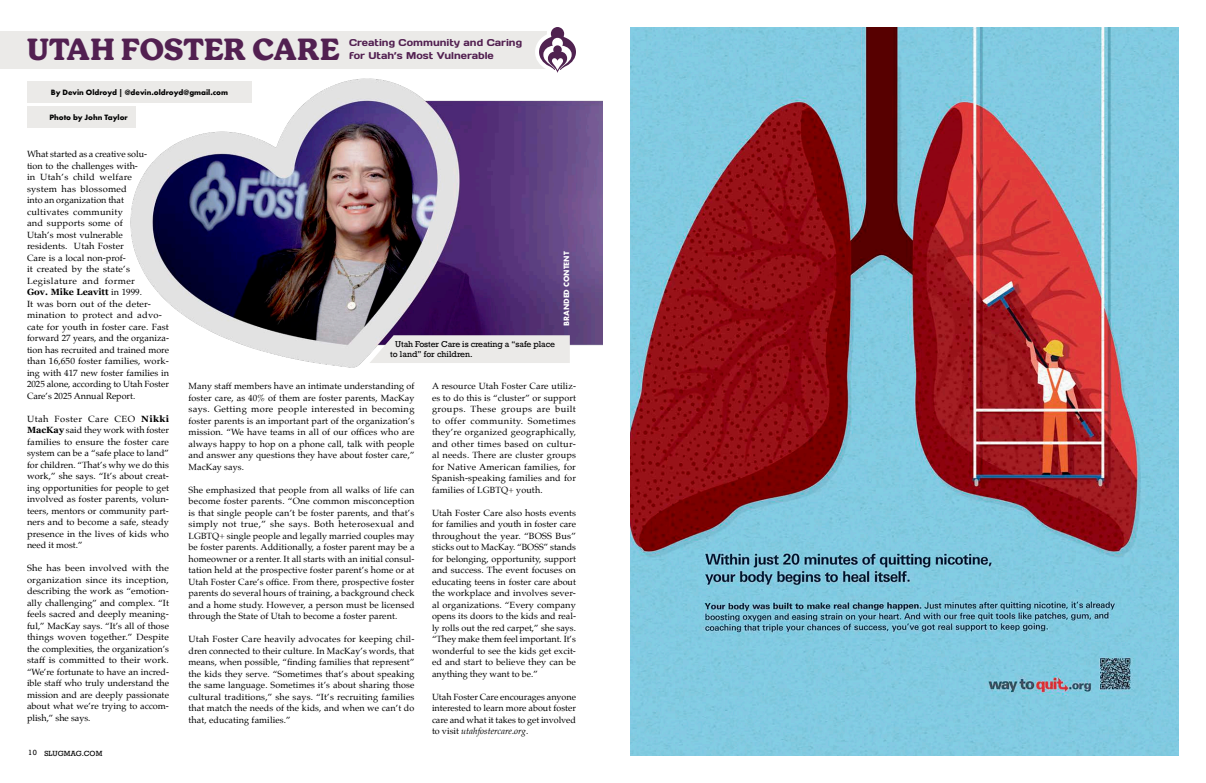
<style>
.page{position:relative;width:1206px;height:783px;background:#fff}
.page>*{position:absolute;margin:0;border:0;box-sizing:border-box;transform-origin:0 0}
.t1{font:700 29.2px "VC Henrietta Trial Semi";letter-spacing:.025em;color:#522051}
.t2{font:9.9px/12.6px "Days One";color:#522051}
.Issue-Body-Text{font:9px/11.5px "Palatino";letter-spacing:.01em;color:#000;text-align:justify}
.Issue-Body-Text-2{font:9px/11.5px "Palatino";letter-spacing:.01em;color:#000;text-align:justify;scale:1.04 1}
.t3{font:8px/9.6px "Rockwell";letter-spacing:-.01em;color:#000}
.Picture_Credit{font:700 8px "Futura PT";color:#000}
.Byline{font:700 8px "Futura PT";color:#000}
.BRANDED_CONTENT{font:700 8px "Futura PT";color:#fff}
.t4{font:7px "Rockwell";color:#000}
.s1{font-family:"Georgia";font-weight:700}
.s2{font-style:italic}
</style>
<div class="page">
<div style="left:0;top:31px;width:557px;height:38px;background:#ebeae8"></div>
<img style="left:130px;top:78px;width:473px;height:290px">
<svg style="left:369px;top:335px;width:201px;height:28px;background:#e7e5e5"></svg>
<div style="left:27px;top:81px;width:225px;height:22px;background:#ebeae8"></div>
<svg style="left:533px;top:27px;width:49px;height:53px"></svg>
<div style="left:27px;top:106px;width:109px;height:22px;background:#ebeae8"></div>
<img style="left:630px;top:27px;width:549px;height:729px">
<p class="t1" style="left:27px;top:31px;width:314px">UTAH FOSTER CARE</p>
<p class="t2" style="left:349px;top:37px;width:175px">Creating Community and Caring for Utah’s Most Vulnerable</p>
<p class="Picture_Credit" style="left:51px;top:87px;width:179px">By Devin Oldroyd | @devin.oldroyd@gmail.com</p>
<p class="Byline" style="left:50px;top:112px;width:80px">Photo by John Taylor</p>
<p class="Issue-Body-Text" style="left:27px;top:148px;width:144px;text-align:left">What started as a creative solu-<br>tion to the challenges with-<br>in Utah’s child welfare<br>system has blossomed<br>into an organization that<br>cultivates community<br>and supports some of<br>Utah’s most vulnerable<br>residents. Utah Foster<br>Care is a local non-prof-<br>it created by the state’s<br>Legislature and former<br><span class="s1">Gov. Mike Leavitt</span> in 1999.<br>It was born out of the deter&shy;mination to protect and advo&shy;cate for youth in foster care. Fast forward 27 years, and the organiza&shy;tion has recruited and trained more than 16,650 foster families, work&shy;ing with 417 new foster families in<br>2025 alone, according to Utah Foster<br>Care’s 2025 Annual Report.</p>
<p class="Issue-Body-Text-2" style="left:27px;top:413px;width:138px">Utah Foster Care CEO <span class="s1">Nikki MacKay</span> said they work with foster families to ensure the foster care system can be a “safe place to land” for children. “That’s why we do this work,” she says. “It’s about creat&shy;ing opportunities for people to get involved as foster parents, volun&shy;teers, mentors or community part&shy;ners and to become a safe, steady presence in the lives of kids who need it most.”</p>
<p class="Issue-Body-Text-2" style="left:27px;top:562px;width:138px">She has been involved with the organization since its inception, describing the work as “emotion&shy;ally challenging” and complex. “It feels sacred and deeply meaning&shy;ful,” MacKay says. “It’s all of those things woven together.” Despite the complexities, the organization’s staff is committed to their work. “We’re fortunate to have an incred&shy;ible staff who truly understand the mission and are deeply passionate about what we’re trying to accom&shy;plish,” she says.</p>
<p class="t4" style="left:28px;top:749px;width:76px">10 SLUGMAG.COM</p>
<p class="t3" style="left:390px;top:340px;width:166px;text-indent:5px">Utah Foster Care is creating a “safe place to land” for children.</p>
<p class="BRANDED_CONTENT" style="left:561px;top:326px;width:76px;rotate:-90deg">BRANDED CONTENT</p>
<p class="Issue-Body-Text" style="left:188px;top:380px;width:228px">Many staff members have an intimate understanding of foster care, as 40% of them are foster parents, MacKay says. Getting more people interested in becoming foster parents is an important part of the organization’s mission. “We have teams in all of our offices who are always happy to hop on a phone call, talk with people and answer any questions they have about foster care,” MacKay says.</p>
<p class="Issue-Body-Text" style="left:188px;top:484px;width:228px">She emphasized that people from all walks of life can become foster parents. “One common misconception is that single people can’t be foster parents, and that’s simply not true,” she says. Both heterosexual and LGBTQ+ single people and legally married couples may be foster parents. Additionally, a foster parent may be a homeowner or a renter. It all starts with an initial consul&shy;tation held at the prospective foster parent’s home or at Utah Foster Care’s office. From there, prospective foster parents do several hours of training, a background check and a home study. However, a person must be licensed through the State of Utah to become a foster parent.</p>
<p class="Issue-Body-Text" style="left:188px;top:633px;width:228px">Utah Foster Care heavily advocates for keeping chil&shy;dren connected to their culture. In MacKay’s words, that means, when possible, “finding families that represent” the kids they serve. “Sometimes that’s about speaking the same language. Sometimes it’s about sharing those cultural traditions,” she says. “It’s recruiting families that match the needs of the kids, and when we can’t do that, educating families.”</p>
<p class="Issue-Body-Text" style="left:432px;top:380px;width:146px">A resource Utah Foster Care utiliz&shy;es to do this is “cluster” or support groups. These groups are built to offer community. Sometimes they’re organized geographically, and other times based on cultur&shy;al needs. There are cluster groups for Native American families, for Spanish-speaking families and for families of LGBTQ+ youth.</p>
<p class="Issue-Body-Text" style="left:432px;top:507px;width:146px">Utah Foster Care also hosts events for families and youth in foster care throughout the year. “BOSS Bus” sticks out to MacKay. “BOSS” stands for belonging, opportunity, support and success. The event focuses on educating teens in foster care about the workplace and involves sever&shy;al organizations. “Every company opens its doors to the kids and real&shy;ly rolls out the red carpet,” she says. “They make them feel important. It’s wonderful to see the kids get excit&shy;ed and start to believe they can be anything they want to be.”</p>
<p class="Issue-Body-Text" style="left:432px;top:691px;width:146px">Utah Foster Care encourages anyone interested to learn more about foster care and what it takes to get involved to visit <span class="s2">utahfostercare.org</span>.</p>
</div>
